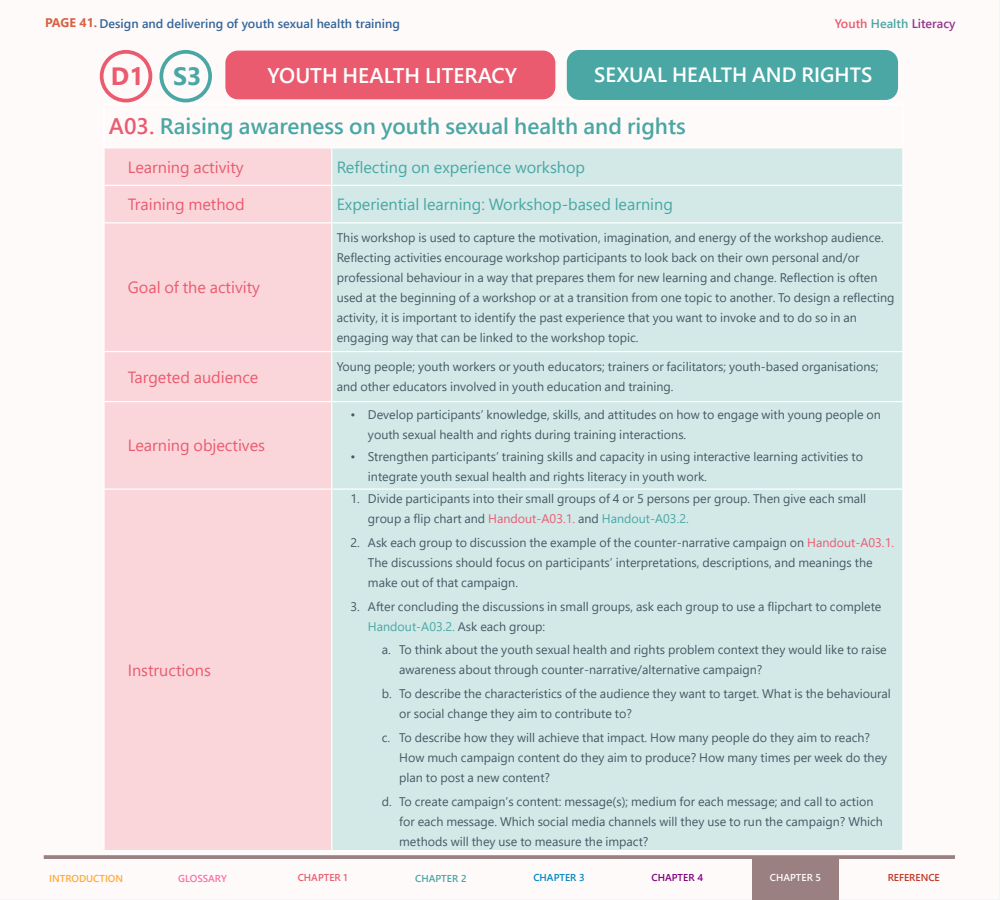
<style>
.page{position:relative;width:1000px;height:900px;background:#fff}
.page>*{position:absolute;margin:0;border:0;box-sizing:border-box;transform-origin:0 0}
.Paragraph_body{font:700 25px "Segoe UI";color:#eb5b6f}
.Paragraph_body-2{font:700 25px "Segoe UI";color:#4aa7a4}
.Paragraph_headings{font:600 22.5px "Segoe UI";color:#4aa7a4}
.Paragraph_box{font:600 21.25px "Segoe UI";color:#fff}
.Paragraph_body-3{font:600 20.62px "Segoe UI";color:#fff}
.Paragraph_box-2{font:16.25px "Segoe UI";color:#eb5b6f}
.Paragraph_box-3{font:16.25px "Segoe UI";color:#4aa7a4}
.Paragraph_body-4{font:12.5px/20px "Segoe UI";color:#455a64}
.Paragraph_box-4{font:12.5px/20px "Segoe UI";color:#455a64}
.t1{font:600 12.5px "Segoe UI";color:#369}
.t2{font:600 12.5px "Segoe UI";color:#94348d}
.t3{font:600 10px "Segoe UI";color:#ffaa37}
.t4{font:600 10px "Segoe UI";color:#c03826}
.t5{font:600 10px "Segoe UI";color:#fc6ea9}
.t6{font:600 10px "Segoe UI";color:#eb5b6f}
.t7{font:600 10px "Segoe UI";color:#4aa7a4}
.t8{font:600 10px "Segoe UI";color:#0089c0}
.t9{font:600 10px "Segoe UI";color:#800080}
.t10{font:600 10px "Segoe UI";color:#fffafa}
.s1{font-weight:700;color:#d66344}
.s2{color:#eb5b6f}
.s3{color:#4aa7a4}
</style>
<div class="page">
<div style="left:1px;top:1px;width:998px;height:898px;background:#fffafa"></div>
<div style="left:753px;top:856px;width:86px;height:44px;background:#9a8080"></div>
<svg style="left:44px;top:855px;width:911px;height:4px;background:#9f8787"></svg>
<div style="left:105px;top:148px;width:226px;height:702px;background:#fad6db"></div>
<div style="left:332px;top:148px;width:570px;height:702px;background:#d2e9e8"></div>
<hr style="left:103px;top:103px;width:229px;height:2px;background:#fff">
<hr style="left:103px;top:105px;width:2px;height:42px;background:#fff">
<hr style="left:332px;top:103px;width:572px;height:2px;background:#fff">
<hr style="left:902px;top:105px;width:2px;height:42px;background:#fff">
<hr style="left:103px;top:147px;width:229px;height:1px;background:#fff">
<hr style="left:103px;top:148px;width:2px;height:37px;background:#fff">
<hr style="left:332px;top:147px;width:572px;height:1px;background:#fff">
<hr style="left:331px;top:148px;width:1px;height:37px;background:#fff">
<hr style="left:902px;top:148px;width:2px;height:37px;background:#fff">
<hr style="left:103px;top:185px;width:229px;height:1px;background:#fff">
<hr style="left:103px;top:186px;width:2px;height:36px;background:#fff">
<hr style="left:332px;top:185px;width:572px;height:1px;background:#fff">
<hr style="left:331px;top:186px;width:1px;height:36px;background:#fff">
<hr style="left:902px;top:186px;width:2px;height:36px;background:#fff">
<hr style="left:103px;top:222px;width:229px;height:1px;background:#fff">
<hr style="left:103px;top:223px;width:2px;height:128px;background:#fff">
<hr style="left:332px;top:222px;width:572px;height:1px;background:#fff">
<hr style="left:331px;top:223px;width:1px;height:128px;background:#fff">
<hr style="left:902px;top:223px;width:2px;height:128px;background:#fff">
<hr style="left:103px;top:351px;width:229px;height:1px;background:#fff">
<hr style="left:103px;top:352px;width:2px;height:49px;background:#fff">
<hr style="left:332px;top:351px;width:572px;height:1px;background:#fff">
<hr style="left:331px;top:352px;width:1px;height:49px;background:#fff">
<hr style="left:902px;top:352px;width:2px;height:49px;background:#fff">
<hr style="left:103px;top:401px;width:229px;height:1px;background:#fff">
<hr style="left:103px;top:402px;width:2px;height:86px;background:#fff">
<hr style="left:332px;top:401px;width:572px;height:1px;background:#fff">
<hr style="left:331px;top:402px;width:1px;height:86px;background:#fff">
<hr style="left:902px;top:402px;width:2px;height:86px;background:#fff">
<hr style="left:103px;top:488px;width:229px;height:2px;background:#fff">
<hr style="left:103px;top:490px;width:2px;height:360px;background:#fff">
<hr style="left:332px;top:488px;width:572px;height:2px;background:#fff">
<hr style="left:331px;top:490px;width:1px;height:360px;background:#fff">
<hr style="left:902px;top:490px;width:2px;height:360px;background:#fff">
<hr style="left:103px;top:850px;width:229px;height:1px;background:#fff">
<hr style="left:332px;top:850px;width:572px;height:1px;background:#fff">
<div style="left:567px;top:50px;width:331px;height:50px;background:#4aa7a4;border-radius:12px"></div>
<div style="left:225px;top:51px;width:330px;height:48px;background:#eb5b6f;border-radius:12px"></div>
<div style="left:100px;top:50px;width:52px;height:52px;border:4px solid #eb5b6f;border-radius:50%"></div>
<div style="left:159px;top:50px;width:53px;height:52px;border:4px solid #4aa7a4;border-radius:50%"></div>
<p class="t1" style="left:45px;top:12px;width:356px"><span class="s1">PAGE 41.</span> Design and delivering of youth sexual health training</p>
<p class="t2" style="left:835px;top:12px;width:122px"><span class="s2">Youth</span> <span class="s3">Health</span> Literacy</p>
<p class="Paragraph_body" style="left:111px;top:52px;width:34px">D1</p>
<p class="Paragraph_body-2" style="left:173px;top:52px;width:30px">S3</p>
<p class="Paragraph_box" style="left:268px;top:55px;width:251px">YOUTH HEALTH LITERACY</p>
<p class="Paragraph_body-3" style="left:594px;top:55px;width:280px">SEXUAL HEALTH AND RIGHTS</p>
<p class="Paragraph_headings" style="left:109px;top:105px;width:578px"><span class="s2">A03.</span> Raising awareness on youth sexual health and rights</p>
<p class="Paragraph_box-2" style="left:128px;top:151px;width:118px">Learning activity</p>
<p class="Paragraph_box-3" style="left:337px;top:151px;width:250px">Reflecting on experience workshop</p>
<p class="Paragraph_box-2" style="left:128px;top:189px;width:118px">Training method</p>
<p class="Paragraph_box-3" style="left:337px;top:189px;width:338px">Experiential learning: Workshop-based learning</p>
<p class="Paragraph_box-2" style="left:128px;top:272px;width:134px">Goal of the activity</p>
<p class="Paragraph_body-4" style="left:337px;top:226px;width:559px">This workshop is used to capture the motivation, imagination, and energy of the workshop audience.<br>Reflecting activities encourage workshop participants to look back on their own personal and/or professional behaviour in a way that prepares them for new learning and change. Reflection is often used at the beginning of a workshop or at a transition from one topic to another. To design a reflecting activity, it is important to identify the past experience that you want to invoke and to do so in an engaging way that can be linked to the workshop topic.</p>
<p class="Paragraph_box-2" style="left:128px;top:361px;width:132px">Targeted audience</p>
<p class="Paragraph_box-4" style="left:337px;top:356px;width:543px">Young people; youth workers or youth educators; trainers or facilitators; youth-based organisations; and other educators involved in youth education and training.</p>
<p class="Paragraph_box-2" style="left:128px;top:430px;width:139px">Learning objectives</p>
<p class="Paragraph_box-2" style="left:128px;top:655px;width:85px">Instructions</p>
<p class="Paragraph_body-4" style="left:368px;top:403px;width:515px;text-indent:-18px">• Develop participants’ knowledge, skills, and attitudes on how to engage with young people on youth sexual health and rights during training interactions.</p>
<p class="Paragraph_body-4" style="left:368px;top:446px;width:497px;text-indent:-18px">• Strengthen participants’ training skills and capacity in using interactive learning activities to integrate youth sexual health and rights literacy in youth work.</p>
<p class="Paragraph_body-4" style="left:368px;top:488px;width:500px;text-indent:-18px">1. Divide participants into their small groups of 4 or 5 persons per group. Then give each small group a flip chart and <span class="s2">Handout-A03.1.</span> and <span class="s3">Handout-A03.2.</span></p>
<p class="Paragraph_body-4" style="left:368px;top:531px;width:528px;text-indent:-18px">2. Ask each group to discussion the example of the counter-narrative campaign on <span class="s2">Handout-A03.1.<br></span>The discussions should focus on participants’ interpretations, descriptions, and meanings the make out of that campaign.</p>
<p class="Paragraph_body-4" style="left:368px;top:595px;width:515px;text-indent:-18px">3. After concluding the discussions in small groups, ask each group to use a flipchart to complete<br><span class="s3">Handout-A03.2.</span> Ask each group:</p>
<p class="Paragraph_body-4" style="left:399px;top:639px;width:489px;text-indent:-18px">a. To think about the youth sexual health and rights problem context they would like to raise awareness about through counter-narrative/alternative campaign?</p>
<p class="Paragraph_body-4" style="left:399px;top:683px;width:493px;text-indent:-18px">b. To describe the characteristics of the audience they want to target. What is the behavioural or social change they aim to contribute to?</p>
<p class="Paragraph_body-4" style="left:399px;top:726px;width:490px;text-indent:-18px">c. To describe how they will achieve that impact. How many people do they aim to reach?<br>How much campaign content do they aim to produce? How many times per week do they plan to post a new content?</p>
<p class="Paragraph_body-4" style="left:399px;top:790px;width:485px;text-indent:-18px">d. To create campaign’s content: message(s); medium for each message; and call to action for each message. Which social media channels will they use to run the campaign? Which methods will they use to measure the impact?</p>
<p class="t3" style="left:49px;top:869px;width:75px">INTRODUCTION</p>
<p class="t5" style="left:178px;top:869px;width:50px">GLOSSARY</p>
<p class="t6" style="left:298px;top:868px;width:51px">CHAPTER 1</p>
<p class="t7" style="left:415px;top:869px;width:53px">CHAPTER 2</p>
<p class="t8" style="left:533px;top:868px;width:53px">CHAPTER 3</p>
<p class="t9" style="left:652px;top:868px;width:53px">CHAPTER 4</p>
<p class="t10" style="left:770px;top:868px;width:53px">CHAPTER 5</p>
<p class="t4" style="left:888px;top:868px;width:54px">REFERENCE</p>
</div>
